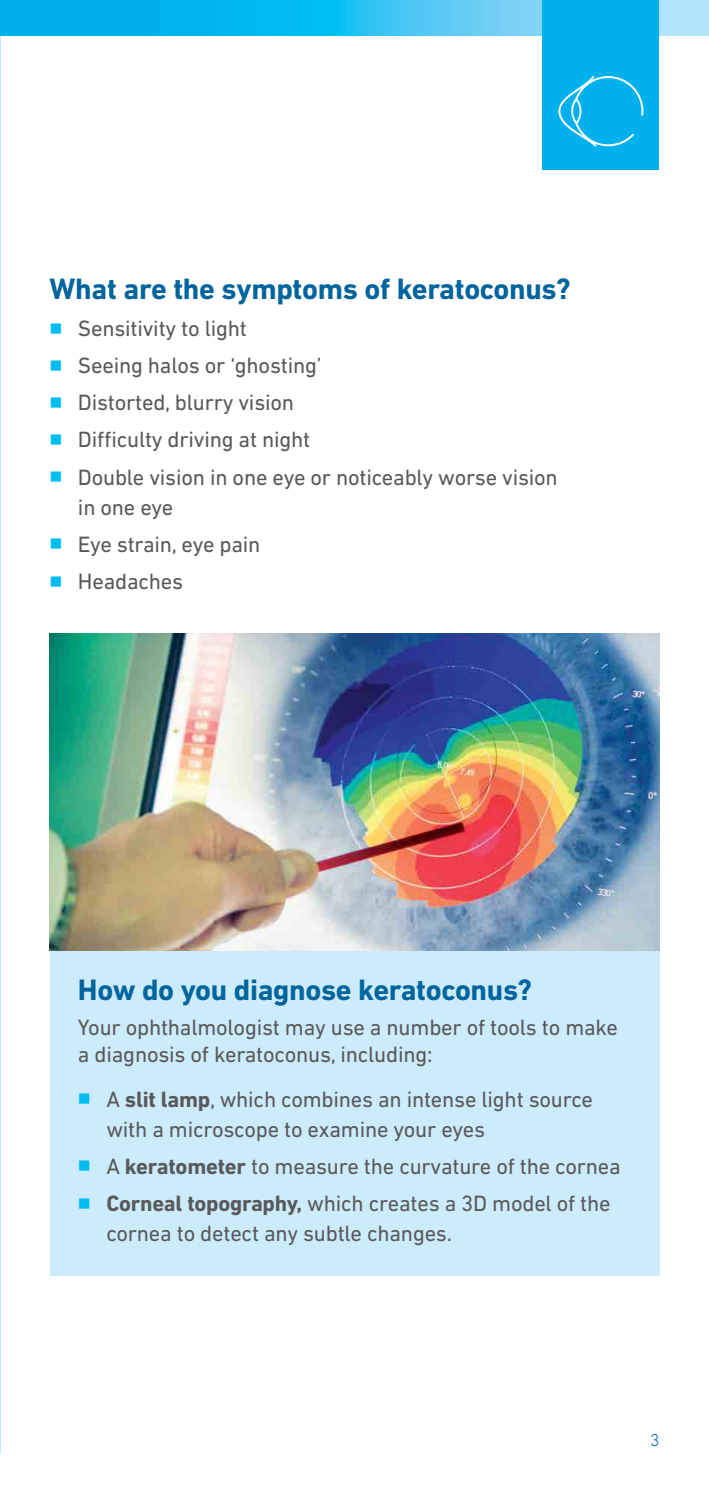
<style>
.page{position:relative;width:709px;height:1489px;background:#fff}
.page>*{position:absolute;margin:0;border:0;box-sizing:border-box;transform-origin:0 0}
.t1{font:700 30px "DIN Next LT Pro";letter-spacing:-.01em;color:#00649d}
.t2{font:22.5px/37px "DIN Next LT Pro";letter-spacing:-.01em;color:#58595b}
.t3{font:300 17.5px "DIN Next LT Pro";color:#00649d}
.s1{font-weight:700}
</style>
<div class="page">
<svg style="left:0;top:0;width:709px;height:35px;background:#2cc0f1"></svg>
<div style="left:50px;top:949px;width:609px;height:327px;background:#ccebfb"></div>
<img style="left:50px;top:634px;width:609px;height:315px">
<svg style="left:0;top:1035px;width:1px;height:418px"></svg>
<div style="left:542px;top:0;width:117px;height:170px;background:#00b1ee"></div>
<svg style="left:558px;top:76px;width:85px;height:70px"></svg>
<h1 class="t1" style="left:50px;top:271px;width:522px">What are the symptoms of keratoconus?</h1>
<p class="t2" style="left:78px;top:310px;width:481px">Sensitivity to light<br>Seeing halos or ‘ghosting’<br>Distorted, blurry vision<br>Difficulty driving at night<br>Double vision in one eye or noticeably worse vision</p>
<p class="t2" style="left:78px;top:488px;width:184px">in one eye<br>Eye strain, eye pain<br>Headaches</p>
<h1 class="t1" style="left:78px;top:972px;width:455px">How do you diagnose keratoconus?</h1>
<p class="t2" style="left:78px;top:1013px;width:541px;line-height:27.5px">Your ophthalmologist may use a number of tools to make a diagnosis of keratoconus, including:</p>
<p class="t2" style="left:106px;top:1083px;width:488px;line-height:30px">A <span class="s1">slit lamp</span>, which combines an intense light source with a microscope to examine your eyes</p>
<p class="t2" style="left:106px;top:1147px;width:516px">A <span class="s1">keratometer</span> to measure the curvature of the cornea<br><span class="s1">Corneal topography,</span> which creates a 3D model of the</p>
<p class="t2" style="left:106px;top:1214px;width:347px">cornea to detect any subtle changes.</p>
<p class="t3" style="left:650px;top:1429px;width:11px">3</p>
</div>
